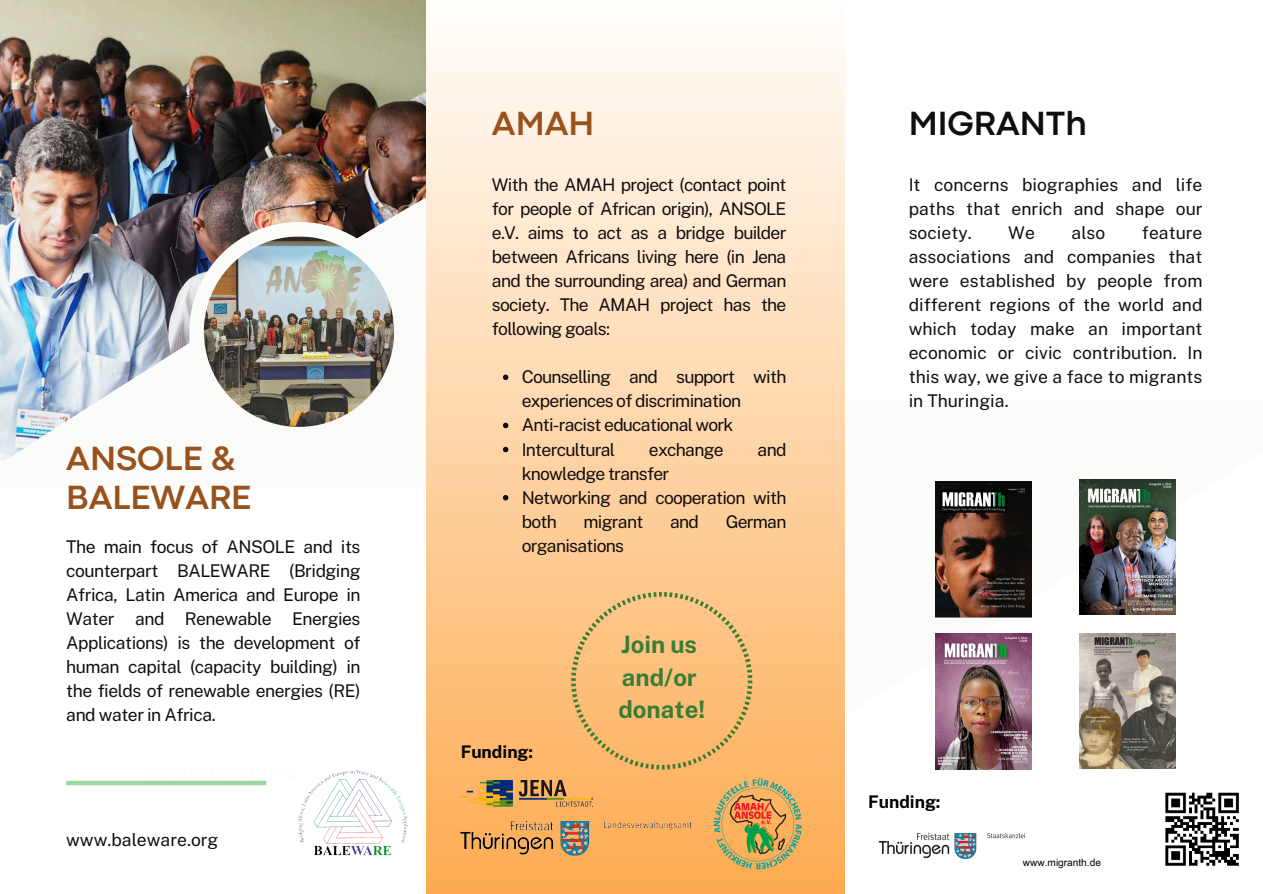
<style>
.page{position:relative;width:1263px;height:894px;background:#fff}
.page>*{position:absolute;margin:0;border:0;box-sizing:border-box;transform-origin:0 0}
.t1{font:700 34.95px/39.5px "Codec Pro";color:#99521c}
.t2{font:700 34.95px "Codec Pro";color:#110e0e}
.t3{font:700 24px/32.7px "Public Sans";color:#3a7d34}
.t4{font:17.55px/24px "Public Sans";letter-spacing:-.045em;color:#110e0e;text-align:justify}
.t5{font:17.55px "Public Sans";color:#110e0e}
.t6{font:700 17.4px "Public Sans";color:#000}
.t7{font:10.05px "Arial MT Pro";color:#000}
</style>
<div class="page">
<img style="left:0;top:0;width:426px;height:183px">
<img style="left:0;top:186px;width:426px;height:275px">
<svg style="left:844px;top:400px;width:332px;height:398px"></svg>
<div style="left:426px;top:0;width:418px;height:893px;background:linear-gradient(to bottom,#fffefd,#feab51)"></div>
<svg style="left:189px;top:222px;width:220px;height:219px"></svg>
<img style="left:204px;top:236px;width:190px;height:191px">
<div style="left:66px;top:780px;width:200px;height:5px;background:#9dd79f"></div>
<img style="left:298px;top:769px;width:111px;height:87px">
<img style="left:935px;top:633px;width:96px;height:135px">
<img style="left:1080px;top:479px;width:95px;height:135px">
<img style="left:935px;top:481px;width:96px;height:136px">
<img style="left:714px;top:768px;width:95px;height:100px">
<img style="left:1080px;top:633px;width:95px;height:135px">
<img style="left:1162px;top:792px;width:77px;height:74px">
<img style="left:461px;top:821px;width:230px;height:34px">
<img style="left:461px;top:780px;width:131px;height:26px">
<img style="left:878px;top:832px;width:147px;height:27px">
<svg style="left:503px;top:374px;width:5px;height:6px"></svg>
<svg style="left:503px;top:422px;width:5px;height:6px"></svg>
<svg style="left:503px;top:446px;width:5px;height:6px"></svg>
<svg style="left:503px;top:495px;width:5px;height:5px"></svg>
<svg style="left:571px;top:592px;width:181px;height:177px"></svg>
<h5 class="t1" style="left:66px;top:441px;width:186px">ANSOLE &amp;<br>BALEWARE</h5>
<p class="t4" style="left:66px;top:534px;width:296px">The main focus of ANSOLE and its counterpart BALEWARE (Bridging Africa, Latin America and Europe in Water and Renewable Energies Applications) is the development of human capital (capacity building) in the fields of renewable energies (RE) and water in Africa.</p>
<p class="t5" style="left:66px;top:829px;width:154px">www.baleware.org</p>
<p class="t1" style="left:492px;top:106px;width:104px">AMAH</p>
<p class="t4" style="left:492px;top:172px;width:296px">With the AMAH project (contact point for people of African origin), ANSOLE e.V. aims to act as a bridge builder between Africans living here (in Jena and the surrounding area) and German society. The AMAH project has the following goals:</p>
<h3 class="t4" style="left:522px;top:365px;width:266px">Counselling and support with experiences of discrimination</h3>
<h4 class="t4" style="left:522px;top:413px;width:213px">Anti-racist educational work</h4>
<p class="t4" style="left:522px;top:437px;width:95px">Intercultural</p>
<p class="t4" style="left:649px;top:437px;width:76px">exchange</p>
<p class="t4" style="left:758px;top:437px;width:30px">and</p>
<p class="t4" style="left:522px;top:461px;width:149px">knowledge transfer</p>
<p class="t4" style="left:522px;top:485px;width:266px">Networking and cooperation with both</p>
<p class="t4" style="left:583px;top:509px;width:61px">migrant</p>
<p class="t4" style="left:670px;top:509px;width:30px">and</p>
<p class="t4" style="left:726px;top:509px;width:62px">German</p>
<p class="t4" style="left:522px;top:533px;width:104px">organisations</p>
<h2 class="t6" style="left:461px;top:740px;width:74px">Funding:</h2>
<p class="t3" style="left:618px;top:627px;width:88px">Join us and/or donate!</p>
<p class="t2" style="left:909px;top:111px;width:180px">MIGRANTh</p>
<p class="t4" style="left:909px;top:172px;width:295px">It concerns biographies and life paths that enrich and shape our society.</p>
<p class="t4" style="left:1008px;top:220px;width:28px">We</p>
<p class="t4" style="left:1071px;top:220px;width:35px">also</p>
<p class="t4" style="left:909px;top:220px;width:295px;text-indent:233px">feature associations and companies that were established by people from different regions of the world and which today make an important economic or civic contribution. In this way, we give a face to migrants in Thuringia.</p>
<h5 class="t6" style="left:868px;top:791px;width:74px">Funding:</h5>
<p class="t7" style="left:1023px;top:858px;width:80px">www.migranth.de</p>
</div>
